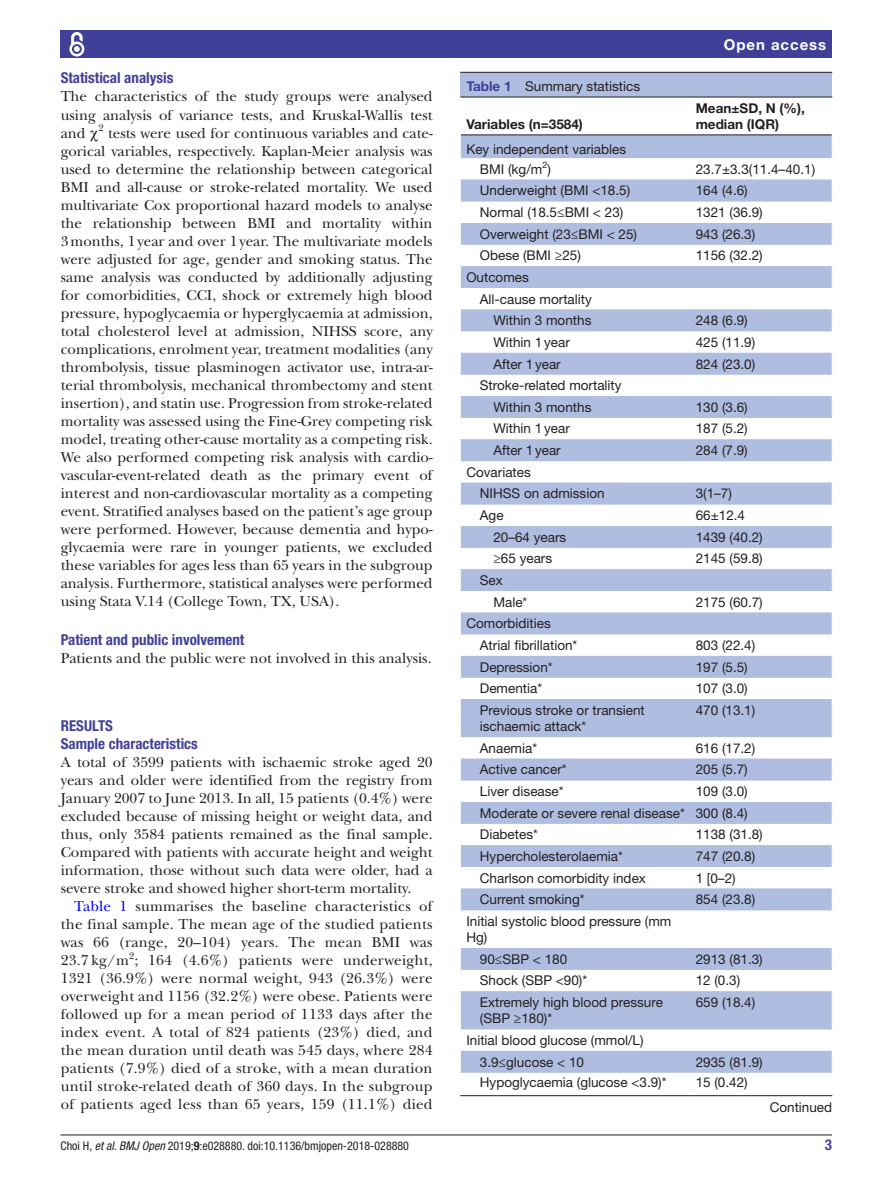
<style>
.page{position:relative;width:893px;height:1191px;background:#fff}
.page>*{position:absolute;margin:0;border:0;box-sizing:border-box;transform-origin:0 0}
.t1{font:15px/18px "New Baskerville";color:#231f20;text-align:justify}
.t2{font:700 condensed 15px/18px "Helvetica Neue LT Std";color:#414099}
.t3{font:700 15px "Helvetica Neue LT Std";letter-spacing:.065em;color:#fff}
.t4{font:13.5px/21.6px "Helvetica Neue LT Std";color:#231f20}
.t5{font:700 13.5px/16.2px "Helvetica Neue LT Std";color:#231f20}
.t6{font:condensed 12px "Helvetica Neue LT Std";color:#231f20}
.t7{font:9.9px "New Baskerville";color:#231f20}
.t8{font:9px "Helvetica Neue LT Std";color:#231f20}
.s1{color:#00f}
.s2{font-weight:700;color:#414099}
.s3{font-size:13.5px}
.s4{font-style:italic}
.s5{font-weight:700}
</style>
<div class="page">
<hr style="left:61px;top:1134px;width:771px;height:1px;background:#231f20">
<div style="left:61px;top:31px;width:771px;height:27px;background:#414099"></div>
<svg style="left:69px;top:32px;width:16px;height:25px"></svg>
<div style="left:460px;top:73px;width:372px;height:1023px;background:#afbde1"></div>
<hr style="left:460px;top:72px;width:372px;height:1px;background:#231f20">
<div style="left:461px;top:98px;width:371px;height:997px;background:#fff"></div>
<svg style="left:461px;top:135px;width:371px;height:937px"></svg>
<hr style="left:460px;top:97px;width:230px;height:1px;background:#231f20">
<hr style="left:460px;top:134px;width:230px;height:1px;background:#231f20">
<hr style="left:690px;top:97px;width:142px;height:1px;background:#231f20">
<hr style="left:690px;top:134px;width:142px;height:1px;background:#231f20">
<hr style="left:460px;top:97px;width:1px;height:38px;background:#fff">
<svg style="left:460px;top:135px;width:1px;height:564px"></svg>
<hr style="left:460px;top:699px;width:1px;height:38px;background:#fff">
<svg style="left:460px;top:737px;width:1px;height:173px"></svg>
<hr style="left:460px;top:910px;width:1px;height:38px;background:#fff">
<svg style="left:460px;top:948px;width:1px;height:43px"></svg>
<hr style="left:460px;top:991px;width:1px;height:38px;background:#fff">
<svg style="left:460px;top:1029px;width:1px;height:66px"></svg>
<hr style="left:460px;top:1095px;width:230px;height:1px;background:#231f20">
<hr style="left:690px;top:1095px;width:142px;height:1px;background:#231f20">
<p class="t2" style="left:61px;top:69px;width:114px">Statistical analysis</p>
<p class="t1" style="left:61px;top:88px;width:373px">The characteristics of the study groups were analysed using analysis of variance tests, and Kruskal-Wallis test and</p>
<p class="t7" style="left:98px;top:122px;width:7px">2</p>
<p class="t1" style="left:61px;top:124px;width:373px;text-indent:47px">tests were used for continuous variables and cate&shy;gorical variables, respectively. Kaplan-Meier analysis was used to determine the relationship between categorical BMI and all-cause or stroke-related mortality. We used multivariate Cox proportional hazard models to analyse the relationship between BMI and mortality within 3months, 1year and over 1year. The multivariate models were adjusted for age, gender and smoking status. The same analysis was conducted by additionally adjusting for comorbidities, CCI, shock or extremely high blood pressure, hypoglycaemia or hyperglycaemia at admission, total cholesterol level at admission, NIHSS score, any complications, enrolment year, treatment modalities (any thrombolysis, tissue plasminogen activator use, intra-ar&shy;terial thrombolysis, mechanical thrombectomy and stent insertion), and statin use. Progression from stroke-related mortality was assessed using the Fine-Grey competing risk model, treating other-cause mortality as a competing risk.<br>We also performed competing risk analysis with cardio&shy;vascular-event-related death as the primary event of interest and non-cardiovascular mortality as a competing event. Stratified analyses based on the patient’s age group were performed. However, because dementia and hypo&shy;glycaemia were rare in younger patients, we excluded these variables for ages less than 65 years in the subgroup analysis. Furthermore, statistical analyses were performed using Stata V.14 (College Town, TX, USA).</p>
<p class="t2" style="left:61px;top:630px;width:185px">Patient and public involvement</p>
<p class="t1" style="left:61px;top:649px;width:372px">Patients and the public were not involved in this analysis.</p>
<p class="t2" style="left:61px;top:716px;width:139px">Results<br>Sample characteristics</p>
<p class="t1" style="left:61px;top:753px;width:373px">A total of 3599 patients with ischaemic stroke aged 20 years and older were identified from the registry from January 2007 to June 2013. In all, 15 patients (0.4%) were excluded because of missing height or weight data, and thus, only 3584 patients remained as the final sample.<br>Compared with patients with accurate height and weight information, those without such data were older, had a severe stroke and showed higher short-term mortality.</p>
<p class="t1" style="left:61px;top:897px;width:373px;text-indent:14px"><span class="s1">Table 1</span> summarises the baseline characteristics of the final sample. The mean age of the studied patients was 66 (range, 20–104) years. The mean BMI was 23.7 kg/m ; 164 (4.6%) patients were underweight,</p>
<p class="t7" style="left:129px;top:949px;width:7px">2</p>
<p class="t1" style="left:61px;top:969px;width:373px">1321 (36.9%) were normal weight, 943 (26.3%) were overweight and 1156 (32.2%) were obese. Patients were followed up for a mean period of 1133 days after the index event. A total of 824 patients (23%) died, and the mean duration until death was 545 days, where 284 patients (7.9%) died of a stroke, with a mean duration until stroke-related death of 360 days. In the subgroup of patients aged less than 65 years, 159 (11.1%) died</p>
<p class="t4" style="left:466px;top:75px;width:175px"><span class="s2">Table 1</span> Summary statistics</p>
<p class="t5" style="left:466px;top:116px;width:118px">Variables (n=3584)</p>
<p class="t3" style="left:724px;top:35px;width:104px">Open access</p>
<p class="t5" style="left:696px;top:99px;width:111px">Mean±SD, N (%), median (IQR)</p>
<p class="t4" style="left:480px;top:138px;width:148px;line-height:20.1px;text-indent:-14px">Key independent variables<br>BMI (kg/m</p>
<p class="t8" style="left:542px;top:159px;width:10px">2<span class="s3">)</span></p>
<p class="t4" style="left:696px;top:158px;width:121px">23.7±3.3(11.4–40.1)</p>
<p class="t4" style="left:480px;top:179px;width:152px">Underweight (BMI &lt;18.5)</p>
<p class="t4" style="left:696px;top:179px;width:54px">164 (4.6)</p>
<p class="t4" style="left:480px;top:201px;width:145px">Normal (18.5≤BMI &lt; 23)</p>
<p class="t4" style="left:696px;top:201px;width:69px">1321 (36.9)</p>
<p class="t4" style="left:480px;top:223px;width:159px">Overweight (23≤BMI &lt; 25)</p>
<p class="t4" style="left:696px;top:223px;width:61px">943 (26.3)</p>
<p class="t4" style="left:480px;top:244px;width:103px">Obese (BMI ≥25)</p>
<p class="t4" style="left:696px;top:244px;width:69px">1156 (32.2)</p>
<p class="t4" style="left:466px;top:266px;width:64px">Outcomes</p>
<p class="t4" style="left:480px;top:288px;width:114px">All-cause mortality</p>
<p class="t4" style="left:493px;top:309px;width:100px">Within 3 months</p>
<p class="t4" style="left:696px;top:309px;width:54px">248 (6.9)</p>
<p class="t4" style="left:493px;top:331px;width:78px">Within 1year</p>
<p class="t4" style="left:696px;top:331px;width:61px">425 (11.9)</p>
<p class="t4" style="left:493px;top:353px;width:69px">After 1year</p>
<p class="t4" style="left:696px;top:353px;width:61px">824 (23.0)</p>
<p class="t4" style="left:493px;top:374px;width:130px;text-indent:-14px">Stroke-related mortality<br>Within 3 months</p>
<p class="t4" style="left:696px;top:396px;width:54px">130 (3.6)</p>
<p class="t4" style="left:493px;top:418px;width:78px">Within 1year</p>
<p class="t4" style="left:696px;top:418px;width:54px">187 (5.2)</p>
<p class="t4" style="left:493px;top:439px;width:69px">After 1year</p>
<p class="t4" style="left:696px;top:439px;width:54px">284 (7.9)</p>
<p class="t4" style="left:480px;top:461px;width:126px;text-indent:-14px">Covariates<br>NIHSS on admission</p>
<p class="t4" style="left:696px;top:482px;width:38px">3(1–7)</p>
<p class="t4" style="left:480px;top:504px;width:25px">Age</p>
<p class="t4" style="left:696px;top:504px;width:51px">66±12.4</p>
<p class="t4" style="left:493px;top:526px;width:75px">20–64 years</p>
<p class="t4" style="left:696px;top:526px;width:69px">1439 (40.2)</p>
<p class="t4" style="left:493px;top:547px;width:60px">≥65 years</p>
<p class="t4" style="left:696px;top:547px;width:69px">2145 (59.8)</p>
<p class="t4" style="left:493px;top:569px;width:36px;text-indent:-14px">Sex<br>Male*</p>
<p class="t4" style="left:696px;top:591px;width:69px">2175 (60.7)</p>
<p class="t4" style="left:480px;top:612px;width:99px;text-indent:-14px">Comorbidities<br>Atrial fibrillation*</p>
<p class="t4" style="left:696px;top:634px;width:61px">803 (22.4)</p>
<p class="t4" style="left:480px;top:656px;width:74px">Depression*</p>
<p class="t4" style="left:696px;top:656px;width:54px">197 (5.5)</p>
<p class="t4" style="left:480px;top:677px;width:64px">Dementia*</p>
<p class="t4" style="left:696px;top:677px;width:54px">107 (3.0)</p>
<p class="t4" style="left:480px;top:702px;width:167px;line-height:16.2px">Previous stroke or transient ischaemic attack*</p>
<p class="t4" style="left:696px;top:699px;width:61px">470 (13.1)</p>
<p class="t4" style="left:480px;top:737px;width:59px">Anaemia*</p>
<p class="t4" style="left:696px;top:737px;width:61px">616 (17.2)</p>
<p class="t4" style="left:480px;top:758px;width:88px">Active cancer*</p>
<p class="t4" style="left:696px;top:758px;width:54px">205 (5.7)</p>
<p class="t4" style="left:480px;top:780px;width:85px">Liver disease*</p>
<p class="t4" style="left:480px;top:780px;width:269px;text-align:justify;text-indent:216px">109 (3.0)<br>Moderate or severe renal disease* 300 (8.4)<br>Diabetes*</p>
<p class="t4" style="left:696px;top:823px;width:69px">1138 (31.8)</p>
<p class="t4" style="left:480px;top:845px;width:145px">Hypercholesterolaemia*</p>
<p class="t4" style="left:696px;top:845px;width:61px">747 (20.8)</p>
<p class="t4" style="left:480px;top:867px;width:168px">Charlson comorbidity index</p>
<p class="t4" style="left:696px;top:867px;width:42px">1 [0–2)</p>
<p class="t4" style="left:480px;top:888px;width:106px">Current smoking*</p>
<p class="t4" style="left:696px;top:888px;width:61px">854 (23.8)</p>
<p class="t4" style="left:466px;top:913px;width:207px;line-height:16.2px">Initial systolic blood pressure (mm<br>Hg)</p>
<p class="t4" style="left:480px;top:948px;width:89px">90≤SBP &lt; 180</p>
<p class="t4" style="left:696px;top:948px;width:69px">2913 (81.3)</p>
<p class="t4" style="left:480px;top:969px;width:109px">Shock (SBP &lt;90)*</p>
<p class="t4" style="left:696px;top:969px;width:46px">12 (0.3)</p>
<p class="t4" style="left:480px;top:994px;width:185px;line-height:16.2px">Extremely high blood pressure (SBP ≥180)*</p>
<p class="t4" style="left:696px;top:991px;width:61px">659 (18.4)</p>
<p class="t4" style="left:480px;top:1029px;width:165px;text-indent:-14px">Initial blood glucose (mmol/L)<br>3.9≤glucose &lt; 10</p>
<p class="t4" style="left:696px;top:1050px;width:69px">2935 (81.9)</p>
<p class="t4" style="left:480px;top:1071px;width:188px">Hypoglycaemia (glucose &lt;3.9)*</p>
<p class="t4" style="left:696px;top:1071px;width:54px">15 (0.42)</p>
<p class="t4" style="left:770px;top:1096px;width:64px">Continued</p>
<p class="t6" style="left:61px;top:1138px;width:350px">Choi H, <span class="s4">et al</span>. <span class="s4">BMJ Open</span> 2019;<span class="s5">9</span>:e028880. doi:10.1136/bmjopen-2018-028880</p>
<p class="t2" style="left:825px;top:1135px;width:9px">3</p>
</div>
